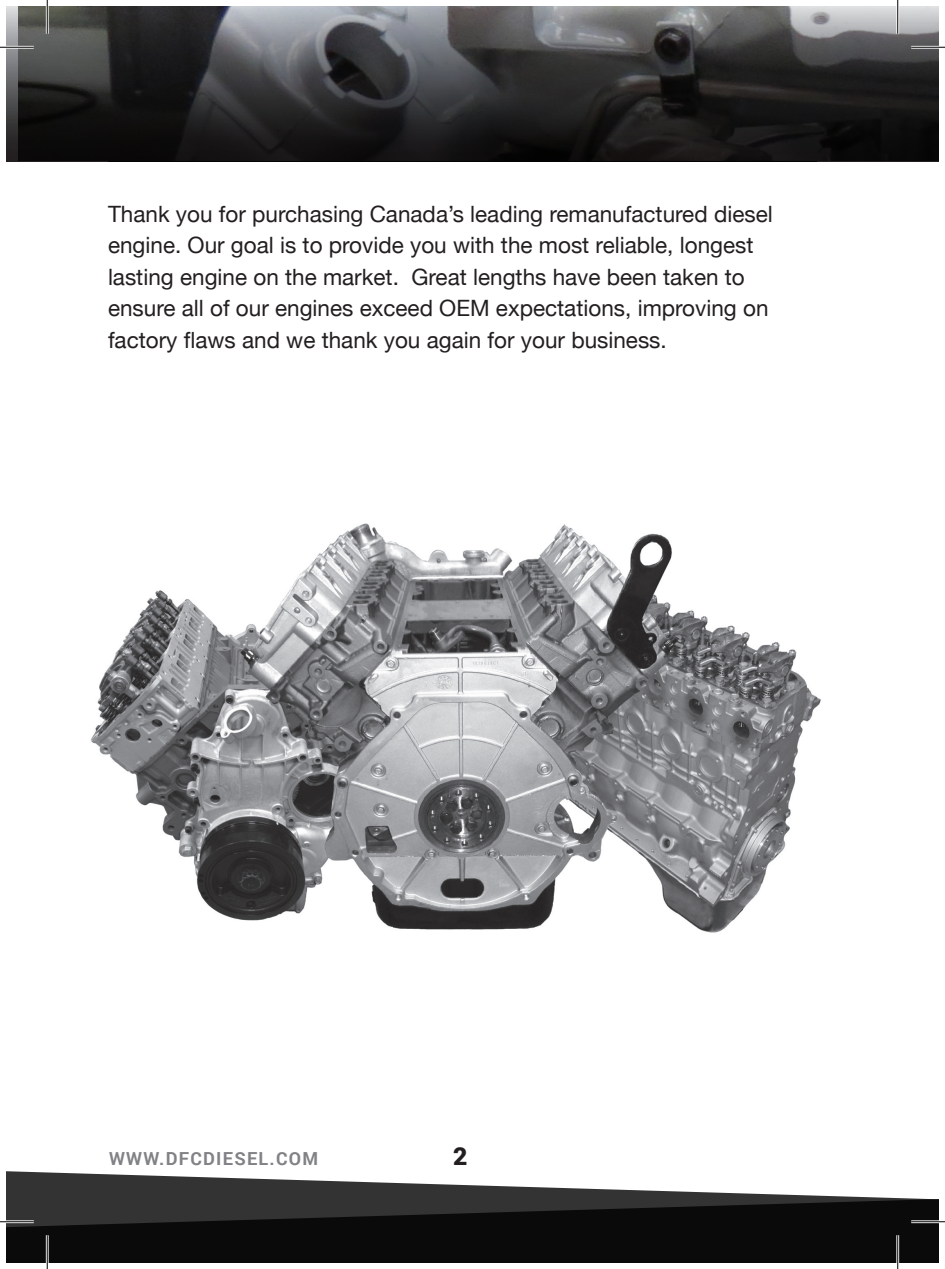
<style>
.page{position:relative;width:945px;height:1269px;background:#fff}
.page>*{position:absolute;margin:0;border:0;box-sizing:border-box;transform-origin:0 0}
.t1{font:900 24.75px "Roboto";color:#231f20}
.t2{font:22.5px/31.5px "Helvetica Neue";color:#231f20}
.t3{font:700 18px "Roboto";letter-spacing:.07em;color:#808285}
</style>
<div class="page">
<svg style="left:7px;top:1171px;width:931px;height:91px;fill:#0a0a0a"></svg>
<svg style="left:7px;top:7px;width:931px;height:154px;background:#383839"></svg>
<img style="left:91px;top:523px;width:730px;height:410px">
<hr style="left:0;top:46px;width:34px;height:3px;background:#fff">
<hr style="left:911px;top:46px;width:34px;height:3px;background:#fff">
<hr style="left:0;top:1220px;width:34px;height:3px;background:#fff">
<hr style="left:911px;top:1220px;width:34px;height:3px;background:#fff">
<hr style="left:46px;top:0;width:3px;height:34px;background:#fff">
<hr style="left:46px;top:1235px;width:3px;height:34px;background:#fff">
<hr style="left:896px;top:0;width:3px;height:34px;background:#fff">
<hr style="left:896px;top:1235px;width:3px;height:34px;background:#fff">
<hr style="left:0;top:47px;width:34px;height:1px;background:#000">
<hr style="left:911px;top:47px;width:34px;height:1px;background:#000">
<hr style="left:0;top:1221px;width:34px;height:1px;background:#000">
<hr style="left:911px;top:1221px;width:34px;height:1px;background:#000">
<hr style="left:47px;top:0;width:1px;height:34px;background:#000">
<hr style="left:47px;top:1235px;width:1px;height:34px;background:#000">
<hr style="left:897px;top:0;width:1px;height:34px;background:#000">
<hr style="left:897px;top:1235px;width:1px;height:34px;background:#000">
<p class="t2" style="left:108px;top:199px;width:666px">Thank you for purchasing Canada’s leading remanufactured diesel engine. Our goal is to provide you with the most reliable, longest lasting engine on the market. Great lengths have been taken to ensure all of our engines exceed OEM expectations, improving on factory flaws and we thank you again for your business.</p>
<p class="t3" style="left:109px;top:1146px;width:211px">WWW.DFCDIESEL.COM</p>
<p class="t1" style="left:453px;top:1139px;width:16px">2</p>
</div>
